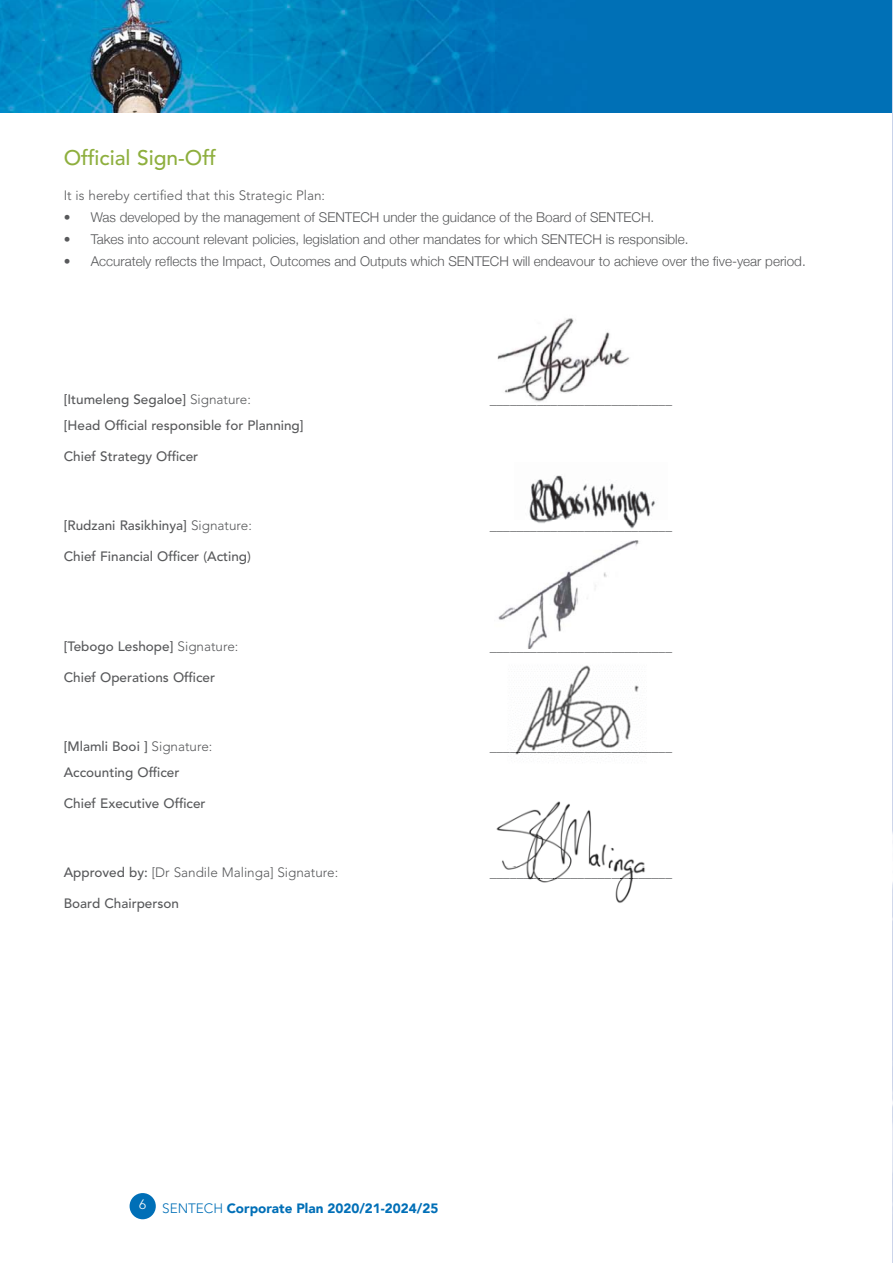
<style>
.page{position:relative;width:893px;height:1263px;background:#fff}
.page>*{position:absolute;margin:0;border:0;box-sizing:border-box;transform-origin:0 0}
.t1{font:500 21px "Avenir LT Std";color:#8eaf3e}
.t2{font:300 13.5px "Helvetica Neue";color:#58595b}
.t3{font:500 13.5px "Avenir LT Std";color:#58595b}
.t4{font:300 13.5px "Avenir LT Std";color:#58595b}
.t5{font:900 13.5px "Avenir";color:#006fb7}
.s1{font-weight:300}
.s2{color:#57585a}
.s3{color:#333435}
.s4{color:#57595b}
.s5{color:#545557}
.s6{font-weight:500}
.s7{color:#050404}
.s8{color:#282929}
</style>
<div class="page">
<img style="left:0;top:0;width:892px;height:113px">
<div style="left:130px;top:1193px;width:26px;height:26px;background:#006fb7;border-radius:50%"></div>
<img style="left:892px;top:6px;width:1px;height:1257px">
<img style="left:496px;top:801px;width:149px;height:102px">
<img style="left:496px;top:867px;width:149px;height:13px">
<img style="left:516px;top:665px;width:123px;height:90px">
<img style="left:515px;top:741px;width:124px;height:13px">
<img style="left:498px;top:318px;width:132px;height:76px">
<img style="left:528px;top:394px;width:21px;height:8px">
<img style="left:498px;top:540px;width:141px;height:108px">
<img style="left:529px;top:475px;width:126px;height:54px">
<h1 class="t1" style="left:64px;top:147px;width:154px">Official Sign-Off</h1>
<p class="t4" style="left:64px;top:188px;width:263px">It is hereby certified that this Strategic Plan:</p>
<p class="t2" style="left:64px;top:209px;width:592px">• Was developed by the management of SENTECH under the guidance of the Board of SENTECH.</p>
<p class="t2" style="left:64px;top:231px;width:626px">• Takes into account relevant policies, legislation and other mandates for which SENTECH is responsible.</p>
<p class="t2" style="left:64px;top:253px;width:743px">• Accurately reflects the Impact, Outcomes and Outputs which SENTECH will endeavour to achieve over the five-year period.</p>
<p class="t3" style="left:64px;top:392px;width:189px">[Itumeleng Segaloe] <span class="s1">Signature:</span></p>
<p class="t4" style="left:490px;top:392px;width:184px">___________________________</p>
<p class="t3" style="left:64px;top:419px;width:241px">[Head Official responsible for Planning]</p>
<p class="t3" style="left:64px;top:450px;width:136px">Chief Strategy Officer</p>
<p class="t3" style="left:64px;top:519px;width:190px">[Rudzani Rasikhinya] <span class="s1">Signature:</span></p>
<p class="t4" style="left:490px;top:519px;width:184px">___________________________</p>
<p class="t3" style="left:64px;top:549px;width:189px">Chief Financial Officer (Acting)</p>
<p class="t3" style="left:64px;top:640px;width:176px">[Tebogo Leshope] <span class="s1">Signature:</span></p>
<p class="t4" style="left:490px;top:640px;width:184px">___________________________</p>
<p class="t3" style="left:64px;top:670px;width:153px">Chief Operations Officer</p>
<p class="t3" style="left:64px;top:739px;width:150px">[Mlamli Booi ] <span class="s1">Signature:</span></p>
<p class="t4" style="left:490px;top:739px;width:184px">__<span class="s2">__</span><span class="s3">_</span>_____________<span class="s4">____</span><span class="s5">__</span>___</p>
<p class="t3" style="left:64px;top:766px;width:117px">Accounting Officer</p>
<p class="t3" style="left:64px;top:797px;width:143px">Chief Executive Officer</p>
<p class="t4" style="left:64px;top:866px;width:276px"><span class="s6">Approved by:</span> [Dr Sandile Malinga] Signature:</p>
<p class="t4" style="left:490px;top:866px;width:184px">______<span class="s7">__</span>__<span class="s8">_</span>________________</p>
<p class="t3" style="left:64px;top:896px;width:117px">Board Chairperson</p>
<p class="t5" style="left:139px;top:1199px;width:301px"><sup>6</sup> <span class="s1">SENTECH</span> Corporate Plan 2020/21-2024/25</p>
</div>
